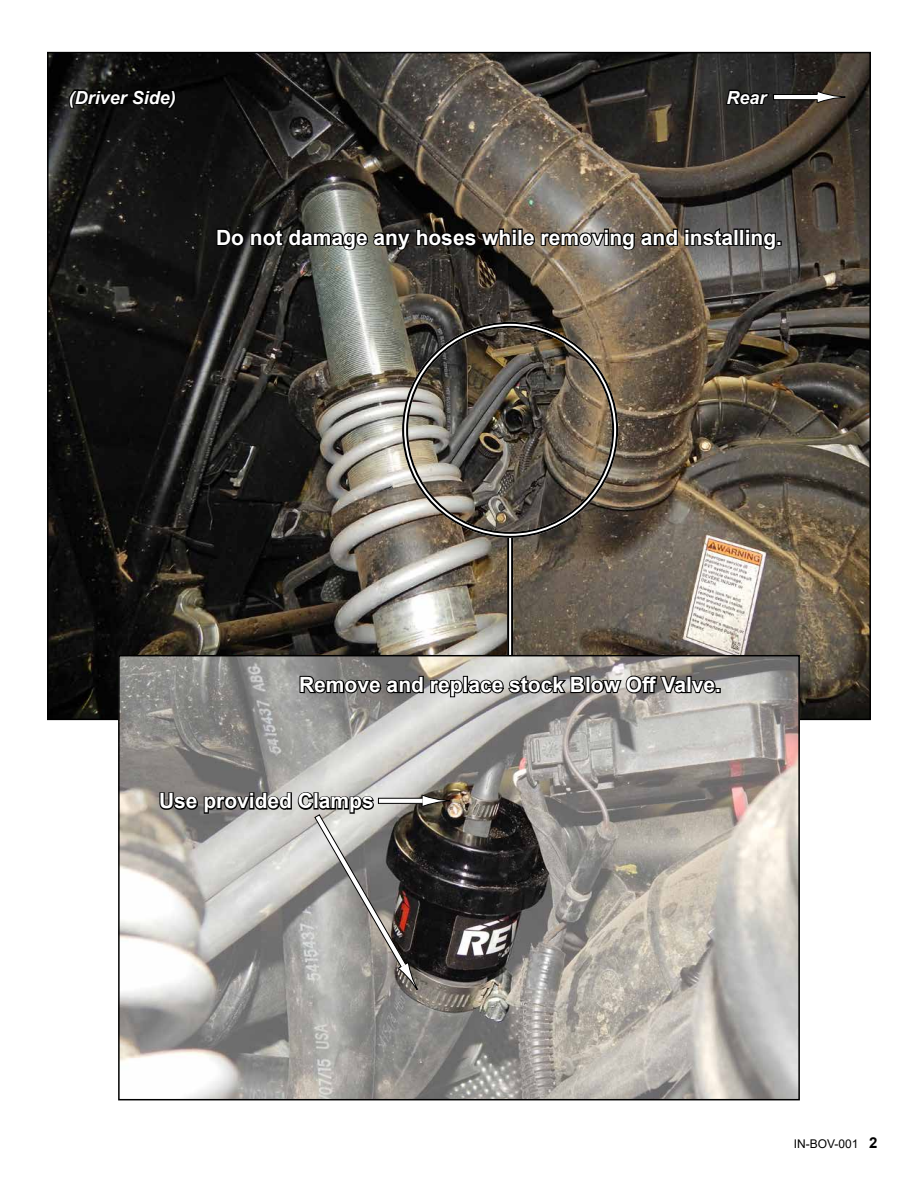
<style>
.page{position:relative;width:918px;height:1188px;background:#fff}
.page>*{position:absolute;margin:0;border:0;box-sizing:border-box;transform-origin:0 0}
.t1{font:700 21px "Arial";color:#fff}
.t2{font:italic 700 18px "Arial";color:#fff}
.t3{font:12px "Arial";color:#000}
.s1{font-weight:700;font-size:15px}
</style>
<div class="page">
<img style="left:50px;top:55px;width:818px;height:662px">
<svg style="left:67px;top:88px;width:111px;height:22px;background:#090909"></svg>
<svg style="left:724px;top:88px;width:47px;height:19px"></svg>
<div style="left:774px;top:94px;width:44px;height:6px;background:#fff"></div>
<div style="left:773px;top:94px;width:45px;height:6px;border:1px solid #000"></div>
<svg style="left:816px;top:90px;width:30px;height:14px"></svg>
<svg style="left:509px;top:538px;width:2px;height:117px"></svg>
<hr style="left:507px;top:533px;width:2px;height:291px;background:#000">
<hr style="left:511px;top:533px;width:2px;height:291px;background:#000">
<img style="left:121px;top:658px;width:676px;height:439px">
<div style="left:118px;top:655px;width:682px;height:445px;border:2px solid #000"></div>
<svg style="left:298px;top:661px;width:423px;height:37px;background:#767471"></svg>
<svg style="left:215px;top:214px;width:521px;height:38px;background:#443f39"></svg>
<div style="left:733px;top:229px;width:6px;height:17px;border:2px solid #000"></div>
<div style="left:739px;top:229px;width:5px;height:17px;border:2px solid #000"></div>
<svg style="left:745px;top:229px;width:37px;height:23px"></svg>
<svg style="left:158px;top:789px;width:293px;height:202px;background:#959390"></svg>
<p class="t2" style="left:69px;top:85px;width:109px">(Driver Side)</p>
<p class="t2" style="left:726px;top:85px;width:42px">Rear</p>
<p class="t1" style="left:216px;top:223px;width:567px">Do not damage any hoses while removing and installing.</p>
<p class="t1" style="left:299px;top:670px;width:423px">Remove and replace stock Blow Off Valve.</p>
<p class="t1" style="left:159px;top:786px;width:216px">Use provided Clamps</p>
<p class="t3" style="left:794px;top:1135px;width:85px">IN-BOV-001 <span class="s1">2</span></p>
</div>
